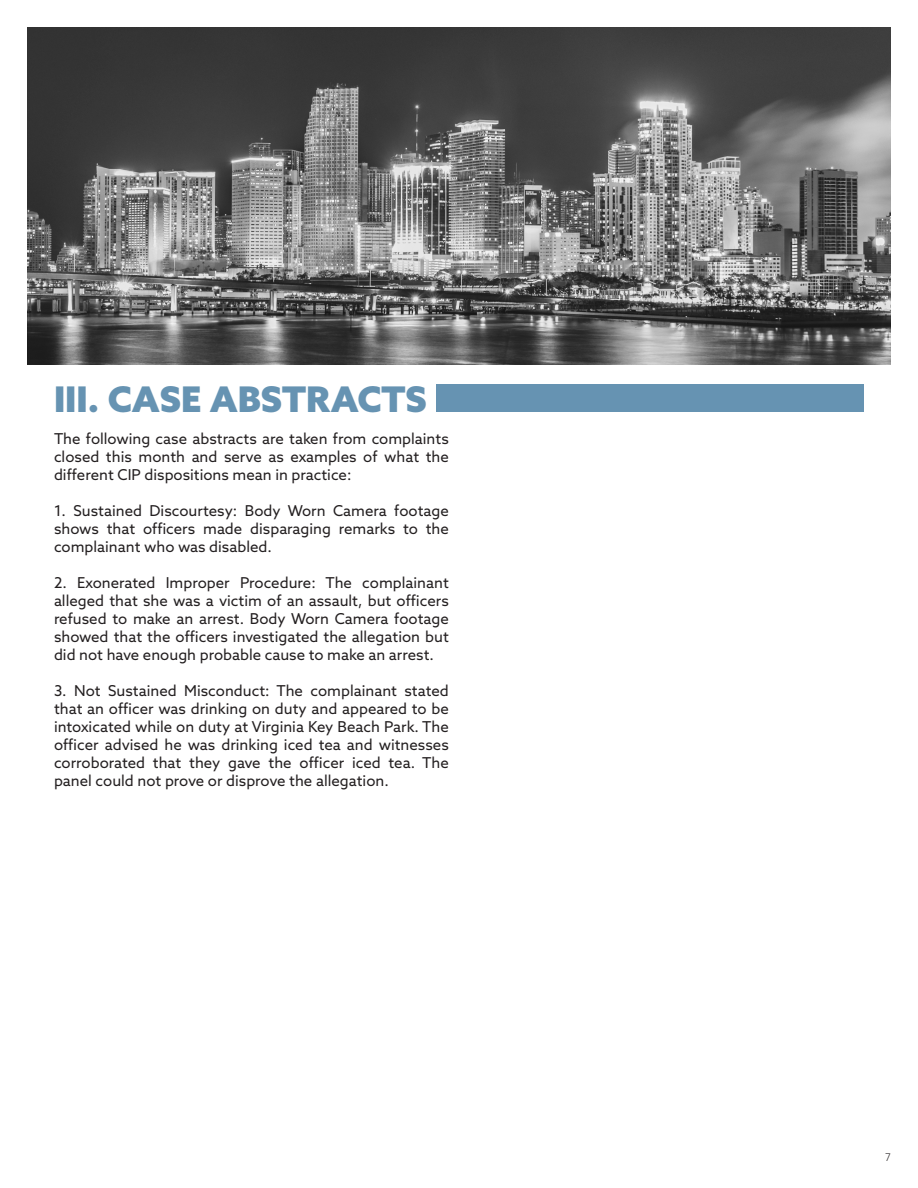
<style>
.page{position:relative;width:918px;height:1188px;background:#fff}
.page>*{position:absolute;margin:0;border:0;box-sizing:border-box;transform-origin:0 0}
.t1{font:900 35.4px "Azo Sans";color:#6693b2}
.t2{font:15px/18px "Azo Sans";color:#231f20;text-align:justify}
.t3{font:300 10.5px "Azo Sans";color:#231f20}
</style>
<div class="page">
<div style="left:436px;top:384px;width:428px;height:28px;background:#6693b2"></div>
<img style="left:27px;top:27px;width:864px;height:337px">
<h1 class="t1" style="left:54px;top:375px;width:374px">III. CASE ABSTRACTS</h1>
<p class="t2" style="left:54px;top:429px;width:396px">The following case abstracts are taken from complaints closed this month and serve as examples of what the different CIP dispositions mean in practice:</p>
<p class="t2" style="left:54px;top:501px;width:396px">1. Sustained Discourtesy: Body Worn Camera footage shows that offcers made disparaging remarks to the complainant who was disabled.</p>
<p class="t2" style="left:54px;top:573px;width:396px">2. Exonerated Improper Procedure: The complainant alleged that she was a victim of an assault, but offcers refused to make an arrest. Body Worn Camera footage showed that the offcers investigated the allegation but did not have enough probable cause to make an arrest.</p>
<p class="t2" style="left:54px;top:681px;width:396px">3. Not Sustained Misconduct: The complainant stated that an offcer was drinking on duty and appeared to be intoxicated while on duty at Virginia Key Beach Park. The offcer advised he was drinking iced tea and witnesses corroborated that they gave the offcer iced tea. The panel could not prove or disprove the allegation.</p>
<p class="t3" style="left:885px;top:1150px;width:7px">7</p>
</div>
